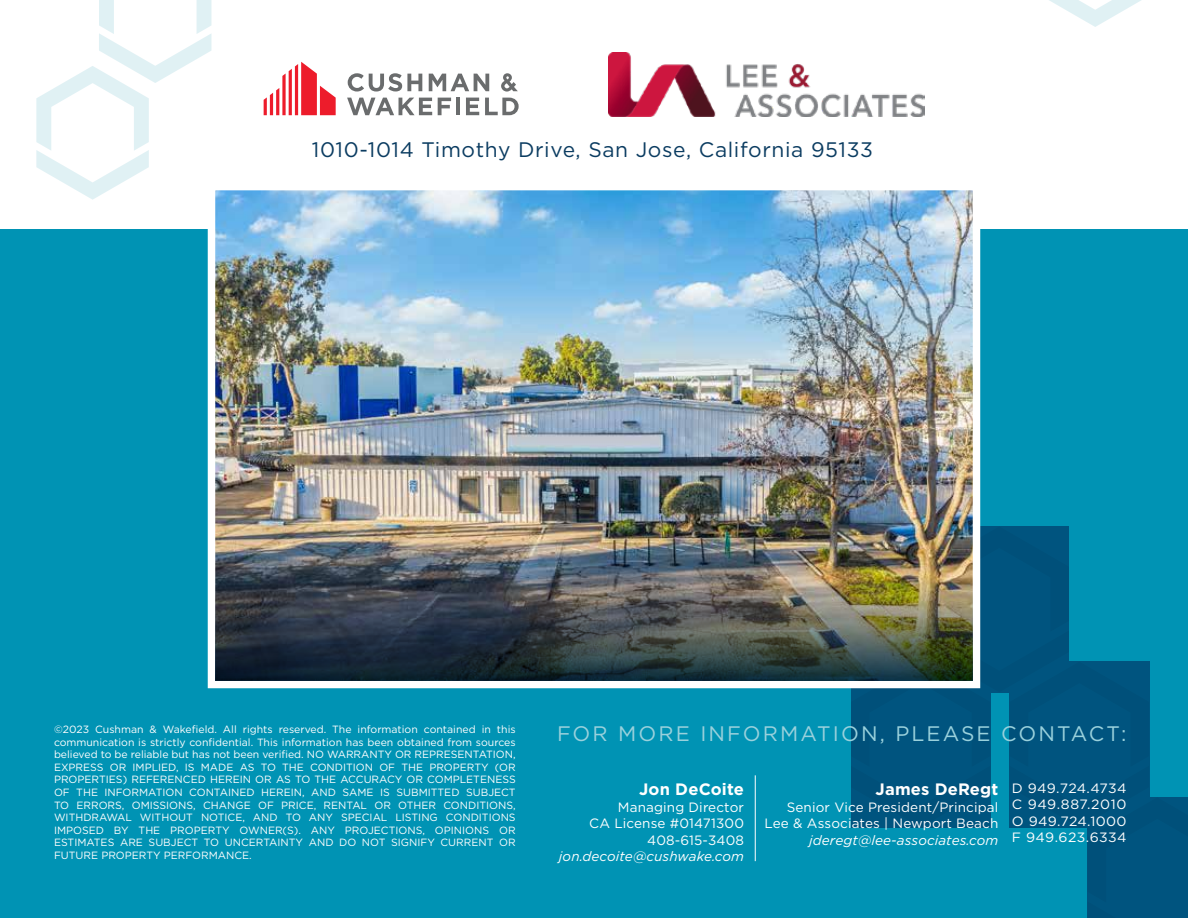
<style>
.page{position:relative;width:1188px;height:918px;background:#fff}
.page>*{position:absolute;margin:0;border:0;box-sizing:border-box;transform-origin:0 0}
.t1{font:21px "Gotham";letter-spacing:.03em;color:#0b3c61}
.t2{font:21px "Gotham";letter-spacing:.1em;color:#9ad1dc}
.t3{font:700 16.5px "Gotham";letter-spacing:.01em;color:#fff}
.t4{font:13.5px/16.5px "Gotham";letter-spacing:.01em;color:#fff;text-align:right}
.t5{font:13.5px/16.5px "Gotham";letter-spacing:.01em;color:#fff;text-align:justify;scale:1.04 1}
.t6{font:italic 13.5px "Gotham";letter-spacing:.01em;color:#fff}
.t7{font:10.5px/12.6px "Gotham";color:#fff;text-align:justify}
</style>
<div class="page">
<div style="left:0;top:230px;width:1188px;height:688px;background:#0093b4"></div>
<svg style="left:851px;top:526px;width:337px;height:392px"></svg>
<svg style="left:1049px;top:0;width:92px;height:27px"></svg>
<svg style="left:36px;top:0;width:176px;height:200px"></svg>
<img style="left:217px;top:192px;width:754px;height:385px">
<div style="left:208px;top:183px;width:772px;height:505px;border:8px solid #fff"></div>
<img style="left:215px;top:577px;width:758px;height:104px">
<svg style="left:264px;top:62px;width:72px;height:53px"></svg>
<hr style="left:456px;top:98px;width:4px;height:17px;background:#6a6c6d">
<svg style="left:466px;top:98px;width:13px;height:17px"></svg>
<svg style="left:485px;top:98px;width:34px;height:17px"></svg>
<svg style="left:348px;top:73px;width:74px;height:19px"></svg>
<svg style="left:429px;top:74px;width:60px;height:17px"></svg>
<svg style="left:438px;top:98px;width:13px;height:17px"></svg>
<svg style="left:347px;top:98px;width:85px;height:17px"></svg>
<svg style="left:501px;top:73px;width:17px;height:19px"></svg>
<img style="left:608px;top:53px;width:316px;height:63px">
<hr style="left:755px;top:775px;width:1px;height:86px;background:#fff">
<h1 class="t1" style="left:312px;top:136px;width:563px">1010-1014 Timothy Drive, San Jose, California 95133</h1>
<p class="t7" style="left:54px;top:723px;width:463px">©2023 Cushman &amp; Wakefield. All rights reserved. The information contained in this communication is strictly confidential. This information has been obtained from sources believed to be reliable but has not been verified. NO WARRANTY OR REPRESENTATION, EXPRESS OR IMPLIED, IS MADE AS TO THE CONDITION OF THE PROPERTY (OR PROPERTIES) REFERENCED HEREIN OR AS TO THE ACCURACY OR COMPLETENESS OF THE INFORMATION CONTAINED HEREIN, AND SAME IS SUBMITTED SUBJECT TO ERRORS, OMISSIONS, CHANGE OF PRICE, RENTAL OR OTHER CONDITIONS, WITHDRAWAL WITHOUT NOTICE, AND TO ANY SPECIAL LISTING CONDITIONS IMPOSED BY THE PROPERTY OWNER(S). ANY PROJECTIONS, OPINIONS OR ESTIMATES ARE SUBJECT TO UNCERTAINTY AND DO NOT SIGNIFY CURRENT OR FUTURE PROPERTY PERFORMANCE.</p>
<h1 class="t2" style="left:557px;top:721px;width:571px">FOR MORE INFORMATION, PLEASE CONTACT:</h1>
<h2 class="t3" style="left:639px;top:778px;width:106px">Jon DeCoite</h2>
<p class="t4" style="left:589px;top:798px;width:156px">Managing Director<br>CA License #01471300<br>408-615-3408</p>
<p class="t6" style="left:559px;top:848px;width:187px">jon.decoite@cushwake.com</p>
<p class="t5" style="left:1012px;top:779px;width:112px">D 949.724.4734<br>C 949.887.2010<br>O 949.724.1000<br>F 949.623.6334</p>
<h2 class="t3" style="left:876px;top:778px;width:124px">James DeRegt</h2>
<p class="t4" style="left:764px;top:798px;width:235px">Senior Vice President/Principal<br>Lee &amp; Associates | Newport Beach</p>
<p class="t6" style="left:809px;top:831px;width:191px">jderegt@lee-associates.com</p>
</div>
